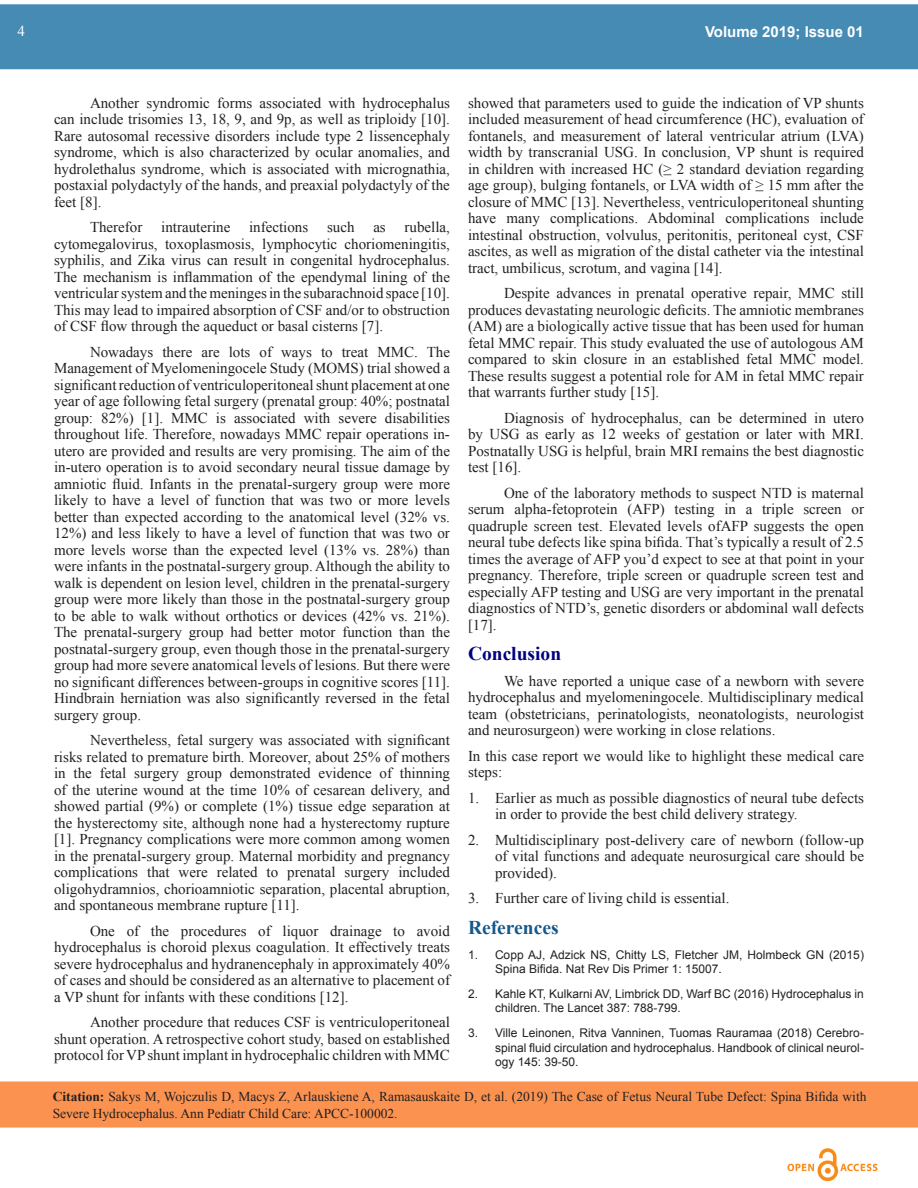
<style>
.page{position:relative;width:918px;height:1188px;background:#fff}
.page>*{position:absolute;margin:0;border:0;box-sizing:border-box;transform-origin:0 0}
.List_Paragraph{font:700 19.5px "Times New Roman";color:#000080}
.Body_A{font:700 19.5px "Times New Roman";color:#15588c}
.t1{font:15px/16.5px "Times New Roman";color:#231f20;text-align:justify}
.t2{font:700 15px "Arial";color:#fff}
.t3{font:15px "Times New Roman";color:#fff}
.t4{font:13.5px/16.2px "Times New Roman";color:#231f20}
.t5{font:12px/14.4px "Arial";color:#231f20}
.s1{font-weight:700}
</style>
<div class="page">
<div style="left:1px;top:1082px;width:916px;height:45px;background:#fb9250"></div>
<div style="left:0;top:1082px;width:918px;height:46px;border:2px solid #fb9250"></div>
<div style="left:1px;top:5px;width:916px;height:64px;background:#468bb4"></div>
<div style="left:0;top:4px;width:918px;height:65px;border:2px solid #468bb4"></div>
<img style="left:787px;top:1148px;width:91px;height:34px">
<p class="t3" style="left:17px;top:21px;width:9px">4</p>
<p class="t2" style="left:705px;top:21px;width:160px">Volume 2019; Issue 01</p>
<p class="t1" style="left:54px;top:94px;width:398px;text-indent:36px">Another syndromic forms associated with hydrocephalus can include trisomies 13, 18, 9, and 9p, as well as triploidy [10].<br>Rare autosomal recessive disorders include type 2 lissencephaly syndrome, which is also characterized by ocular anomalies, and hydrolethalus syndrome, which is associated with micrognathia, postaxial polydactyly of the hands, and preaxial polydactyly of the feet [8].</p>
<p class="t1" style="left:90px;top:219px;width:54px">Therefor</p>
<p class="t1" style="left:161px;top:219px;width:71px">intrauterine</p>
<p class="t1" style="left:249px;top:219px;width:61px">infections</p>
<p class="t1" style="left:327px;top:219px;width:29px">such</p>
<p class="t1" style="left:373px;top:219px;width:14px">as</p>
<p class="t1" style="left:54px;top:219px;width:398px;text-indent:351px">rubella, cytomegalovirus, toxoplasmosis, lymphocytic choriomeningitis, syphilis, and Zika virus can result in congenital hydrocephalus.<br>The mechanism is inflammation of the ependymal lining of the ventricular system and the meninges in the subarachnoid space [10].<br>This may lead to impaired absorption of CSF and/or to obstruction of CSF flow through the aqueduct or basal cisterns [7].</p>
<p class="t1" style="left:54px;top:343px;width:398px;text-indent:36px">Nowadays there are lots of ways to treat MMC. The Management of Myelomeningocele Study (MOMS) trial showed a significant reduction of ventriculoperitoneal shunt placement at one year of age following fetal surgery (prenatal group: 40%; postnatal group: 82%) [1]. MMC is associated with severe disabilities throughout life. Therefore, nowadays MMC repair operations in&shy;utero are provided and results are very promising. The aim of the in-utero operation is to avoid secondary neural tissue damage by amniotic fluid. Infants in the prenatal-surgery group were more likely to have a level of function that was two or more levels better than expected according to the anatomical level (32% vs.<br>12%) and less likely to have a level of function that was two or more levels worse than the expected level (13% vs. 28%) than were infants in the postnatal-surgery group. Although the ability to walk is dependent on lesion level, children in the prenatal-surgery group were more likely than those in the postnatal-surgery group to be able to walk without orthotics or devices (42% vs. 21%).<br>The prenatal-surgery group had better motor function than the postnatal-surgery group, even though those in the prenatal-surgery group had more severe anatomical levels of lesions. But there were no significant differences between-groups in cognitive scores [11].<br>Hindbrain herniation was also significantly reversed in the fetal surgery group.</p>
<p class="t1" style="left:54px;top:732px;width:398px;text-indent:36px">Nevertheless, fetal surgery was associated with significant risks related to premature birth. Moreover, about 25% of mothers in the fetal surgery group demonstrated evidence of thinning of the uterine wound at the time 10% of cesarean delivery, and showed partial (9%) or complete (1%) tissue edge separation at the hysterectomy site, although none had a hysterectomy rupture [1]. Pregnancy complications were more common among women in the prenatal-surgery group. Maternal morbidity and pregnancy complications that were related to prenatal surgery included oligohydramnios, chorioamniotic separation, placental abruption, and spontaneous membrane rupture [11].</p>
<p class="t1" style="left:54px;top:922px;width:398px;text-indent:36px">One of the procedures of liquor drainage to avoid hydrocephalus is choroid plexus coagulation. It effectively treats severe hydrocephalus and hydranencephaly in approximately 40% of cases and should be considered as an alternative to placement of a VP shunt for infants with these conditions [12].</p>
<p class="t1" style="left:54px;top:1014px;width:398px;text-indent:36px">Another procedure that reduces CSF is ventriculoperitoneal shunt operation. A retrospective cohort study, based on established protocol for VP shunt implant in hydrocephalic children with MMC</p>
<p class="t1" style="left:468px;top:94px;width:398px">showed that parameters used to guide the indication of VP shunts included measurement of head circumference (HC), evaluation of fontanels, and measurement of lateral ventricular atrium (LVA) width by transcranial USG. In conclusion, VP shunt is required in children with increased HC (≥ 2 standard deviation regarding age group), bulging fontanels, or LVA width of ≥ 15 mm after the closure of MMC [13]. Nevertheless, ventriculoperitoneal shunting have many complications. Abdominal complications include intestinal obstruction, volvulus, peritonitis, peritoneal cyst, CSF ascites, as well as migration of the distal catheter via the intestinal tract, umbilicus, scrotum, and vagina [14].</p>
<p class="t1" style="left:468px;top:285px;width:398px;text-indent:36px">Despite advances in prenatal operative repair, MMC still produces devastating neurologic deficits. The amniotic membranes (AM) are a biologically active tissue that has been used for human fetal MMC repair. This study evaluated the use of autologous AM compared to skin closure in an established fetal MMC model.<br>These results suggest a potential role for AM in fetal MMC repair that warrants further study [15].</p>
<p class="t1" style="left:468px;top:409px;width:398px;text-indent:36px">Diagnosis of hydrocephalus, can be determined in utero by USG as early as 12 weeks of gestation or later with MRI.<br>Postnatally USG is helpful, brain MRI remains the best diagnostic test [16].</p>
<p class="t1" style="left:468px;top:484px;width:398px;text-indent:36px">One of the laboratory methods to suspect NTD is maternal serum alpha-fetoprotein (AFP) testing in a triple screen or quadruple screen test. Elevated levels ofAFP suggests the open neural tube defects like spina bifida. That’s typically a result of 2.5 times the average of AFP you’d expect to see at that point in your pregnancy. Therefore, triple screen or quadruple screen test and especially AFP testing and USG are very important in the prenatal diagnostics of NTD’s, genetic disorders or abdominal wall defects [17].</p>
<p class="List_Paragraph" style="left:468px;top:640px;width:95px">Conclusion</p>
<p class="t1" style="left:468px;top:672px;width:398px;text-indent:36px">We have reported a unique case of a newborn with severe hydrocephalus and myelomeningocele. Multidisciplinary medical team (obstetricians, perinatologists, neonatologists, neurologist and neurosurgeon) were working in close relations.</p>
<p class="t1" style="left:468px;top:747px;width:398px">In this case report we would like to highlight these medical care steps:</p>
<p class="t1" style="left:495px;top:789px;width:371px;text-indent:-27px">1. Earlier as much as possible diagnostics of neural tube defects in order to provide the best child delivery strategy.</p>
<p class="t1" style="left:495px;top:831px;width:370px;text-indent:-27px">2. Multidisciplinary post-delivery care of newborn (follow-up of vital functions and adequate neurosurgical care should be provided).</p>
<p class="t1" style="left:468px;top:890px;width:263px">3. Further care of living child is essential.</p>
<p class="Body_A" style="left:468px;top:914px;width:92px">References</p>
<p class="t5" style="left:495px;top:947px;width:370px;text-indent:-27px">1. Copp AJ, Adzick NS, Chitty LS, Fletcher JM, Holmbeck GN (2015)<br>Spina Bifida. Nat Rev Dis Primer 1: 15007.</p>
<p class="t5" style="left:495px;top:987px;width:370px;text-indent:-27px">2. Kahle KT, Kulkarni AV, Limbrick DD, Warf BC (2016) Hydrocephalus in children. The Lancet 387: 788-799.</p>
<p class="t5" style="left:495px;top:1026px;width:370px;text-align:justify;text-indent:-27px">3. Ville Leinonen, Ritva Vanninen, Tuomas Rauramaa (2018) Cerebro&shy;spinal fluid circulation and hydrocephalus. Handbook of clinical neurol&shy;ogy 145: 39-50.</p>
<p class="t4" style="left:53px;top:1089px;width:815px"><span class="s1">Citation:</span> Sakys M, Wojczulis D, Macys Z, Arlauskiene A, Ramasauskaite D, et al. (2019) The Case of Fetus Neural Tube Defect: Spina Bifida with<br>Severe Hydrocephalus. Ann Pediatr Child Care: APCC-100002.</p>
</div>
